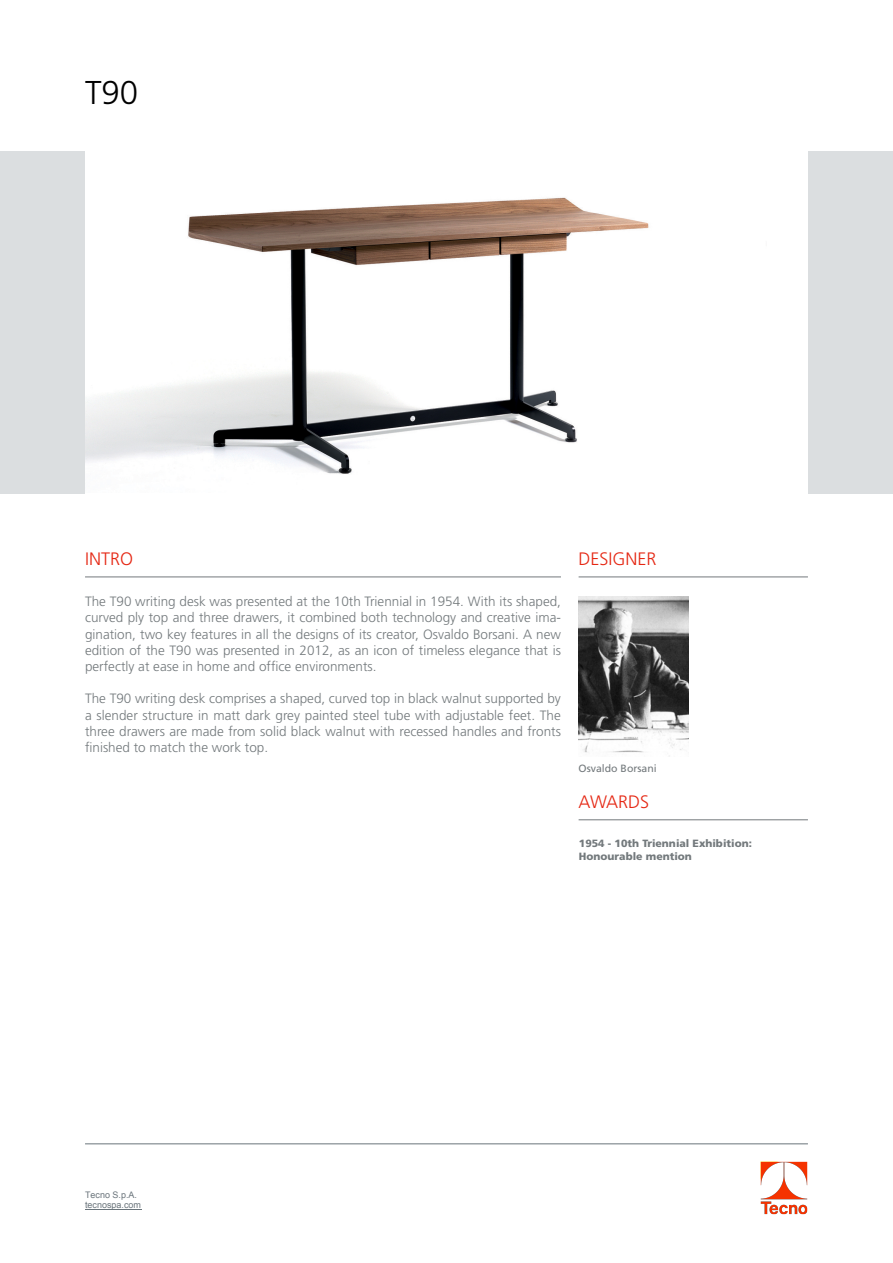
<style>
.page{position:relative;width:893px;height:1263px;background:#fff}
.page>*{position:absolute;margin:0;border:0;box-sizing:border-box;transform-origin:0 0}
.t1{font:300 33px "Frutiger LT";color:#000}
.t2{font:300 18px "Frutiger LT";color:#e52713}
.t3{font:300 13.5px/16.2px "Frutiger LT";color:#73797c;text-align:justify}
.t4{font:900 10.5px/12.6px "Frutiger LT";color:#73797c}
.t5{font:10.5px "Frutiger LT";color:#73797c}
.t6{font:9px/10.8px "Arial";color:#6a747b}
</style>
<div class="page">
<div style="left:0;top:151px;width:893px;height:343px;background:#dbdee0"></div>
<div style="left:85px;top:151px;width:723px;height:343px;background:#fff"></div>
<img style="left:579px;top:596px;width:110px;height:161px">
<hr style="left:579px;top:577px;width:229px;height:1px;background:#73797c">
<hr style="left:85px;top:577px;width:476px;height:1px;background:#73797c">
<hr style="left:579px;top:819px;width:229px;height:1px;background:#73797c">
<hr style="left:85px;top:1143px;width:723px;height:1px;background:#6a747b">
<hr style="left:85px;top:1209px;width:56px;height:1px;background:#6a747b">
<img style="left:760px;top:1161px;width:48px;height:54px">
<img style="left:85px;top:197px;width:564px;height:277px">
<h1 class="t1" style="left:85px;top:74px;width:55px">T90</h1>
<h2 class="t2" style="left:85px;top:549px;width:50px">INTRO</h2>
<h2 class="t2" style="left:579px;top:549px;width:80px">DESIGNER</h2>
<p class="t3" style="left:85px;top:594px;width:477px">The T90 writing desk was presented at the 10th Triennial in 1954. With its shaped, curved ply top and three drawers, it combined both technology and creative ima&shy;gination, two key features in all the designs of its creator, Osvaldo Borsani. A new edition of the T90 was presented in 2012, as an icon of timeless elegance that is perfectly at ease in home and office environments.</p>
<p class="t3" style="left:85px;top:691px;width:477px">The T90 writing desk comprises a shaped, curved top in black walnut supported by a slender structure in matt dark grey painted steel tube with adjustable feet. The three drawers are made from solid black walnut with recessed handles and fronts finished to match the work top.</p>
<p class="t5" style="left:579px;top:762px;width:80px">Osvaldo Borsani</p>
<h2 class="t2" style="left:579px;top:792px;width:72px">AWARDS</h2>
<p class="t4" style="left:579px;top:837px;width:174px">1954 - 10th Triennial Exhibition:<br>Honourable mention</p>
<p class="t6" style="left:85px;top:1189px;width:58px">Tecno S.p.A. tecnospa.com</p>
</div>
